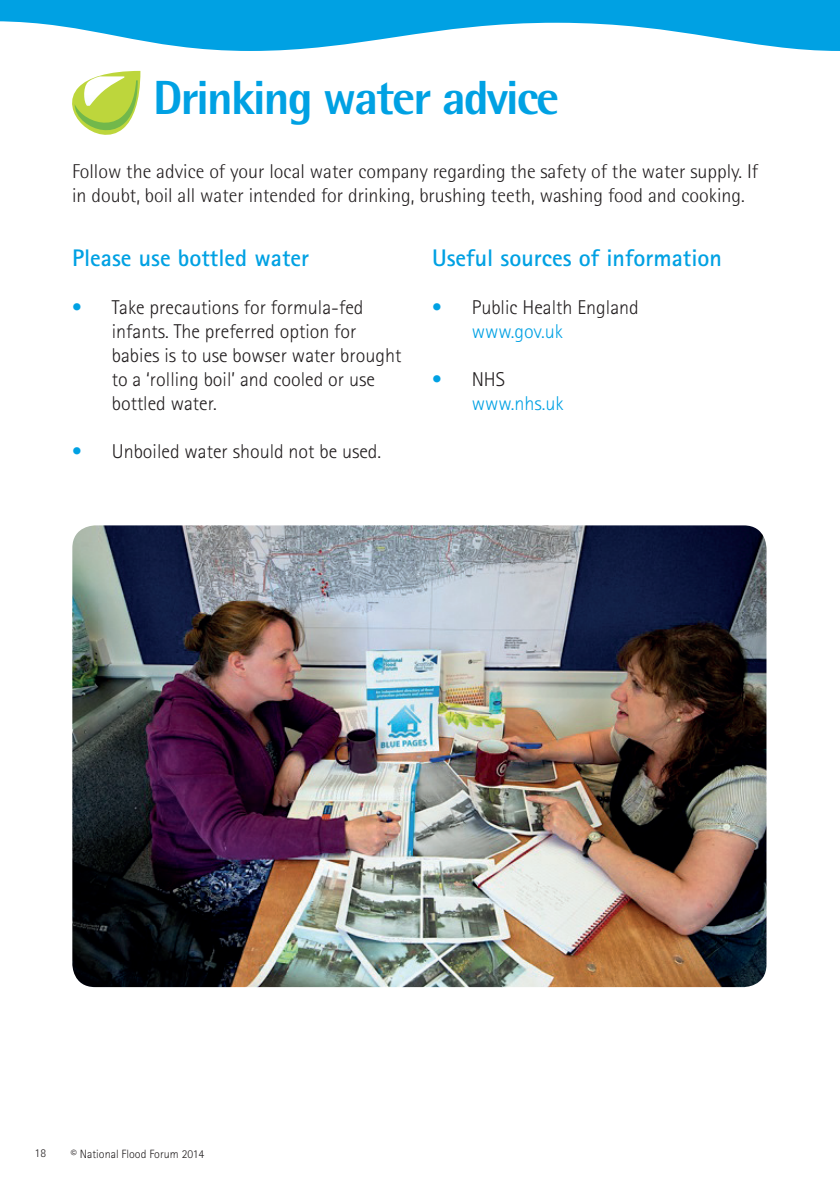
<style>
.page{position:relative;width:840px;height:1191px;background:#fff}
.page>*{position:absolute;margin:0;border:0;box-sizing:border-box;transform-origin:0 0}
.t1{font:800 48px "Rotis Semi Sans Std";letter-spacing:-.04em;color:#00a1e3}
.t2{font:700 24px "Rotis Sans Serif Std";color:#00a1e3}
.t3{font:300 20px/24px "Rotis Sans Serif Std";color:#231f20}
.t4{font:300 20px/24px "Rotis Semi Sans Std";color:#231f20}
.t5{font:300 20px/24px "Rotis Sans Serif Std";color:#00a1e3}
.t6{font:300 12px "Rotis Sans Serif Std";color:#231f20}
.s1{color:#00a1e3}
.s2{color:#231f20}
</style>
<div class="page">
<svg style="left:72px;top:71px;width:68px;height:64px"></svg>
<svg style="left:0;top:0;width:839px;height:51px;fill:#00a1e3"></svg>
<img style="left:72px;top:525px;width:694px;height:462px">
<h1 class="t1" style="left:153px;top:67px;width:407px">Drinking water advice</h1>
<p class="t4" style="left:72px;top:159px;width:687px">Follow the advice of your local water company regarding the safety of the water supply. If in doubt, boil all water intended for drinking, brushing teeth, washing food and cooking.</p>
<p class="t2" style="left:72px;top:243px;width:238px">Please use bottled water</p>
<p class="t3" style="left:112px;top:295px;width:291px;text-indent:-40px"><span class="s1">•</span> Take precautions for formula-fed infants. The preferred option for babies is to use bowser water brought to a ‘rolling boil’ and cooled or use bottled water.</p>
<p class="t3" style="left:72px;top:439px;width:310px"><span class="s1">•</span> Unboiled water should not be used.</p>
<p class="t2" style="left:432px;top:243px;width:291px">Useful sources of information</p>
<p class="t3" style="left:471px;top:295px;width:168px;text-indent:-40px"><span class="s1">•</span> Public Health England <span class="s1">www.gov.uk</span></p>
<p class="t5" style="left:471px;top:367px;width:93px;text-indent:-40px">• <span class="s2">NHS </span>www.nhs.uk</p>
<p class="t6" style="left:35px;top:1146px;width:13px">18</p>
<p class="t6" style="left:71px;top:1147px;width:135px">© National Flood Forum 2014</p>
</div>
